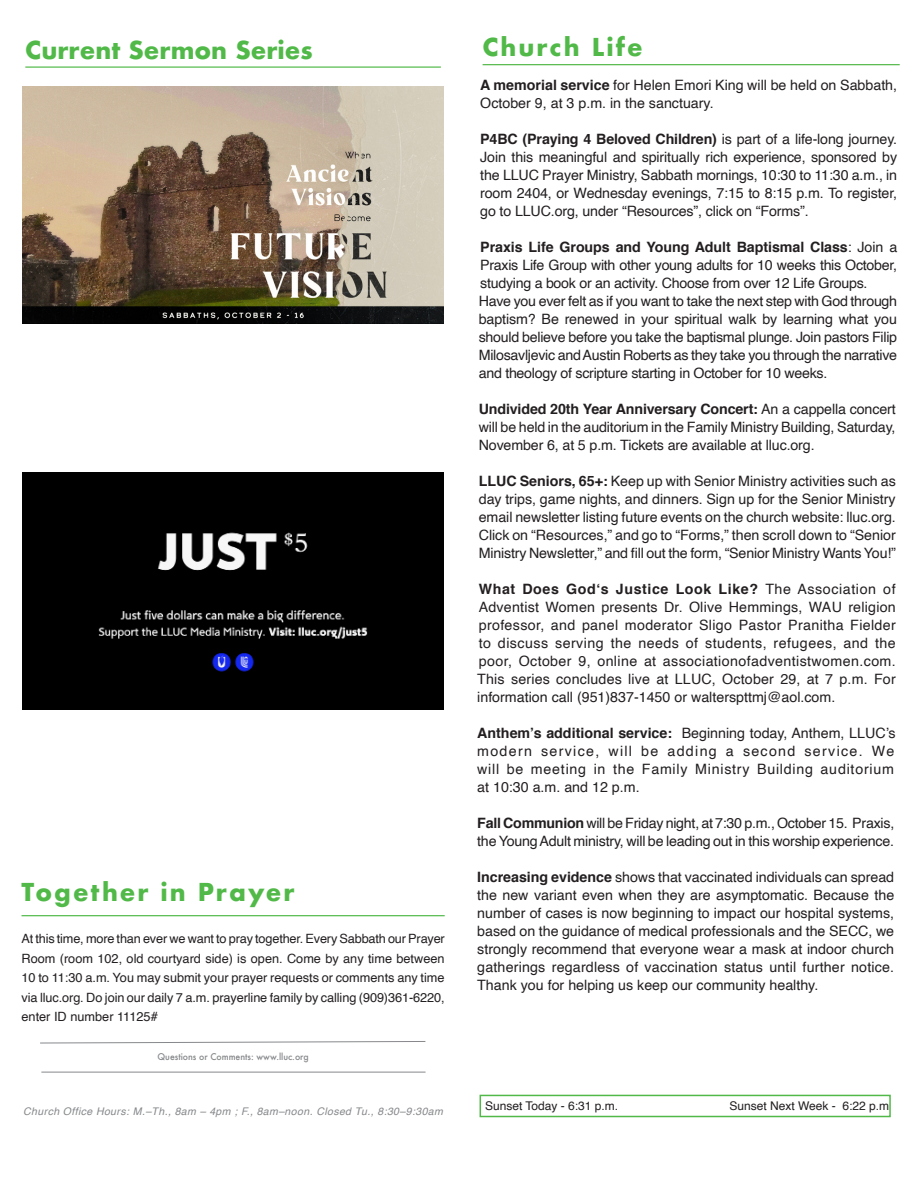
<style>
.page{position:relative;width:918px;height:1188px;background:#fff}
.page>*{position:absolute;margin:0;border:0;box-sizing:border-box;transform-origin:0 0}
.t1{font:700 24px "Futura";letter-spacing:.08em;color:#51b948}
.t2{font:700 24px "Futura";color:#51b948}
.t3{font:14.25px/18px "Helvetica";letter-spacing:-.015em;color:#231f20;text-align:justify}
.t4{font:12.75px/19.5px "Helvetica";letter-spacing:-.01em;color:#231f20;text-align:justify}
.S__School_Options{font:12px "Helvetica";color:#231f20}
.t5{font:italic 10.5px "Helvetica";letter-spacing:.04em;color:#86888b}
.t6{font:500 9px "Futura";color:#86888b}
.s1{font-weight:700}
</style>
<div class="page">
<hr style="left:483px;top:64px;width:417px;height:1px;background:#51b948">
<hr style="left:25px;top:66px;width:416px;height:2px;background:#51b948">
<hr style="left:41px;top:1072px;width:385px;height:1px;background:#86888b">
<svg style="left:40px;top:1041px;width:386px;height:3px"></svg>
<hr style="left:22px;top:915px;width:423px;height:1px;background:#51b948">
<img style="left:23px;top:86px;width:421px;height:237px">
<div style="left:23px;top:473px;width:421px;height:236px;background:#000"></div>
<div style="left:480px;top:1095px;width:411px;height:22px;border:2px solid #51b948"></div>
<p class="t2" style="left:25px;top:32px;width:289px">Current Sermon Series</p>
<p class="t1" style="left:483px;top:30px;width:162px">Church Life</p>
<p class="t1" style="left:22px;top:875px;width:275px">Together in Prayer</p>
<p class="t4" style="left:22px;top:929px;width:425px">At this time, more than ever we want to pray together. Every Sabbath our Prayer Room (room 102, old courtyard side) is open. Come by any time between 10 to 11:30 a.m. You may submit your prayer requests or comments any time via lluc.org. Do join our daily 7 a.m. prayerline family by calling (909)361-6220, enter ID number 11125#</p>
<p class="t6" style="left:157px;top:1050px;width:153px">Questions or Comments: www.lluc.org</p>
<p class="t3" style="left:480px;top:76px;width:418px"><span class="s1">A memorial service</span> for Helen Emori King will be held on Sabbath,<br>October 9, at 3 p.m. in the sanctuary.</p>
<p class="t3" style="left:480px;top:130px;width:418px"><span class="s1">P4BC (Praying 4 Beloved Children)</span> is part of a life-long journey.<br>Join this meaningful and spiritually rich experience, sponsored by the LLUC Prayer Ministry, Sabbath mornings, 10:30 to 11:30 a.m., in room 2404, or Wednesday evenings, 7:15 to 8:15 p.m. To register, go to LLUC.org, under “Resources”, click on “Forms”.</p>
<p class="t3" style="left:479px;top:238px;width:420px;text-align:left"><span class="s1">Praxis Life Groups and Young Adult Baptismal Class</span>: Join a Praxis Life Group with other young adults for 10 weeks this October, studying a book or an activity. Choose from over 12 Life Groups.<br>Have you ever felt as if you want to take the next step with God through baptism? Be renewed in your spiritual walk by learning what you should believe before you take the baptismal plunge. Join pastors Filip Milosavljevic and Austin Roberts as they take you through the narrative and theology of scripture starting in October for 10 weeks.</p>
<p class="t3" style="left:479px;top:400px;width:418px"><span class="s1">Undivided 20th Year Anniversary Concert:</span> An a cappella concert will be held in the auditorium in the Family Ministry Building, Saturday, November 6, at 5 p.m. Tickets are available at lluc.org.</p>
<p class="t3" style="left:479px;top:472px;width:419px"><span class="s1">LLUC Seniors, 65+:</span> Keep up with Senior Ministry activities such as day trips, game nights, and dinners. Sign up for the Senior Ministry email newsletter listing future events on the church website: lluc.org.<br>Click on “Resources,” and go to “Forms,” then scroll down to “Senior Ministry Newsletter,” and fill out the form, “Senior Ministry Wants You!”</p>
<p class="t3" style="left:477px;top:580px;width:420px"><span class="s1">What Does God‘s Justice Look Like?</span> The Association of Adventist Women presents Dr. Olive Hemmings, WAU religion professor, and panel moderator Sligo Pastor Pranitha Fielder to discuss serving the needs of students, refugees, and the poor, October 9, online at associationofadventistwomen.com.<br>This series concludes live at LLUC, October 29, at 7 p.m. For information call (951)837-1450 or walterspttmj@aol.com.</p>
<p class="t3" style="left:477px;top:724px;width:420px"><span class="s1">Anthem’s additional service:</span> Beginning today, Anthem, LLUC’s modern service, will be adding a second service. We will be meeting in the Family Ministry Building auditorium at 10:30 a.m. and 12 p.m.</p>
<p class="t3" style="left:477px;top:814px;width:419px"><span class="s1">Fall Communion</span> will be Friday night, at 7:30 p.m., October 15. Praxis, the Young Adult ministry, will be leading out in this worship experience.</p>
<p class="t3" style="left:477px;top:868px;width:419px"><span class="s1">Increasing evidence</span> shows that vaccinated individuals can spread the new variant even when they are asymptomatic. Because the number of cases is now beginning to impact our hospital systems, based on the guidance of medical professionals and the SECC, we strongly recommend that everyone wear a mask at indoor church gatherings regardless of vaccination status until further notice.<br>Thank you for helping us keep our community healthy.</p>
<p class="t5" style="left:23px;top:1103px;width:421px">Church Office Hours: M.–Th., 8am – 4pm ; F., 8am–noon. Closed Tu., 8:30–9:30am</p>
<p class="S__School_Options" style="left:485px;top:1096px;width:135px">Sunset Today - 6:31 p.m.</p>
<p class="S__School_Options" style="left:729px;top:1096px;width:161px">Sunset Next Week - 6:22 p.m</p>
</div>
